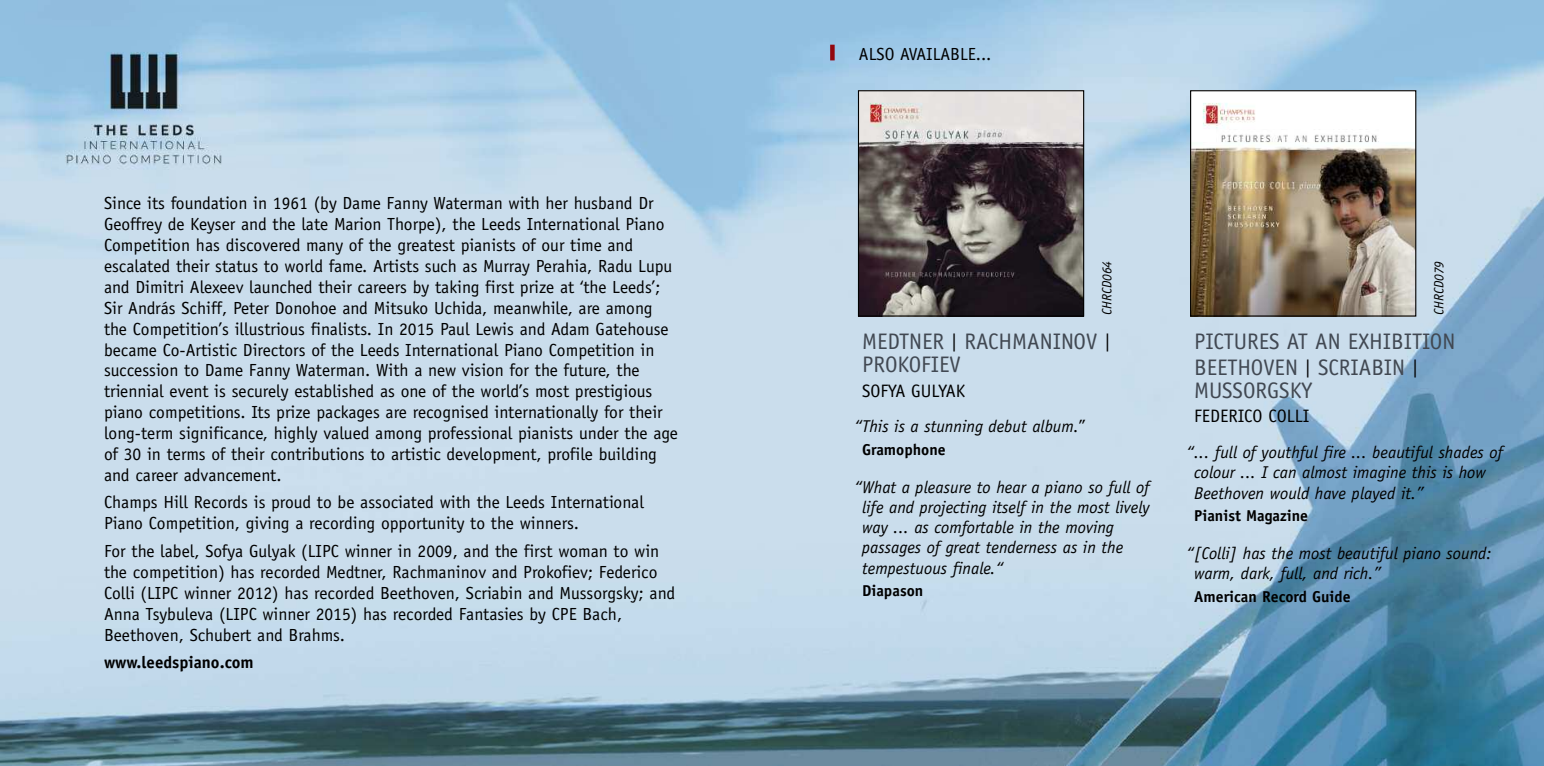
<style>
.page{position:relative;width:1544px;height:766px;background:#fff}
.page>*{position:absolute;margin:0;border:0;box-sizing:border-box;transform-origin:0 0}
.t1{font:22.5px/22.5px "Officina Sans";color:#414852}
.t2{font:18px "Officina Sans";color:#000}
.t3{font:17.55px/20.9px "Officina Sans";color:#000}
.t4{font:italic 17.1px/20.2px "Officina Sans";color:#000}
.t5{font:700 16.88px "Officina Sans";color:#000}
.t6{font:700 15.75px "Officina Sans";color:#000}
.t7{font:italic 13.5px "Officina Sans";color:#000}
.s1{font-size:18px;color:#000}
.s2{font-style:normal}
</style>
<div class="page">
<img style="left:0;top:0;width:1543px;height:765px">
<img style="left:860px;top:92px;width:222px;height:222px">
<div style="left:858px;top:90px;width:226px;height:226px;border:1px solid #000"></div>
<img style="left:1192px;top:92px;width:222px;height:222px">
<div style="left:1190px;top:90px;width:226px;height:226px;border:1px solid #000"></div>
<svg style="left:830px;top:45px;width:4px;height:15px"></svg>
<img style="left:53px;top:13px;width:183px;height:176px">
<p class="t3" style="left:104px;top:194px;width:575px">Since its foundation in 1961 (by Dame Fanny Waterman with her husband Dr Geoffrey de Keyser and the late Marion Thorpe), the Leeds International Piano Competition has discovered many of the greatest pianists of our time and escalated their status to world fame. Artists such as Murray Perahia, Radu Lupu and Dimitri Alexeev launched their careers by taking first prize at ‘the Leeds’; Sir András Schiff, Peter Donohoe and Mitsuko Uchida, meanwhile, are among the Competition’s illustrious finalists. In 2015 Paul Lewis and Adam Gatehouse became Co-Artistic Directors of the Leeds International Piano Competition in succession to Dame Fanny Waterman. With a new vision for the future, the triennial event is securely established as one of the world’s most prestigious piano competitions. Its prize packages are recognised internationally for their long-term significance, highly valued among professional pianists under the age of 30 in terms of their contributions to artistic development, profile building and career advancement.</p>
<p class="t3" style="left:104px;top:493px;width:541px">Champs Hill Records is proud to be associated with the Leeds International<br>Piano Competition, giving a recording opportunity to the winners.</p>
<p class="t3" style="left:104px;top:541px;width:573px">For the label, Sofya Gulyak (LIPC winner in 2009, and the first woman to win the competition) has recorded Medtner, Rachmaninov and Prokofiev; Federico Colli (LIPC winner 2012) has recorded Beethoven, Scriabin and Mussorgsky; and Anna Tsybuleva (LIPC winner 2015) has recorded Fantasies by CPE Bach, Beethoven, Schubert and Brahms.</p>
<p class="t5" style="left:104px;top:655px;width:151px">www.leedspiano.com</p>
<p class="t3" style="left:859px;top:45px;width:134px">ALSO AVAILABLE...</p>
<p class="t7" style="left:1101px;top:315px;width:55px;rotate:-90deg">CHRCD064</p>
<p class="t1" style="left:862px;top:332px;width:249px">MEDTNER <span class="s1">|</span> RACHMANINOV <span class="s1">|<br></span>PROKOFIEV</p>
<p class="t2" style="left:862px;top:383px;width:104px">SOFYA GULYAK</p>
<p class="t4" style="left:854px;top:418px;width:233px">“This is a stunning debut album.<span class="s2">”</span></p>
<p class="t6" style="left:862px;top:443px;width:85px">Gramophone</p>
<p class="t4" style="left:862px;top:478px;width:289px;text-indent:-8px">“What a pleasure to hear a piano so full of life and projecting itself in the most lively way ... as comfortable in the moving passages of great tenderness as in the tempestuous finale.“</p>
<p class="t6" style="left:862px;top:584px;width:63px">Diapason</p>
<p class="t7" style="left:1433px;top:315px;width:55px;rotate:-90deg">CHRCD079</p>
<p class="t1" style="left:1194px;top:330px;width:263px;line-height:25.7px">PICTURES AT AN EXHIBITION<br>BEETHOVEN <span class="s1">|</span> SCRIABIN <span class="s1">|</span></p>
<p class="t1" style="left:1194px;top:380px;width:119px">MUSSORGSKY</p>
<p class="t2" style="left:1194px;top:409px;width:117px">FEDERICO COLLI</p>
<p class="t4" style="left:1194px;top:443px;width:310px;text-indent:-8px">“... full of youthful fire ... beautiful shades of colour ... I can almost imagine this is how<br>Beethoven would have played it.”</p>
<p class="t6" style="left:1194px;top:510px;width:115px">Pianist Magazine</p>
<p class="t4" style="left:1194px;top:544px;width:299px;text-indent:-8px">“[Colli] has the most beautiful piano sound: warm, dark, full, and rich.”</p>
<p class="t6" style="left:1194px;top:590px;width:158px">American Record Guide</p>
</div>
